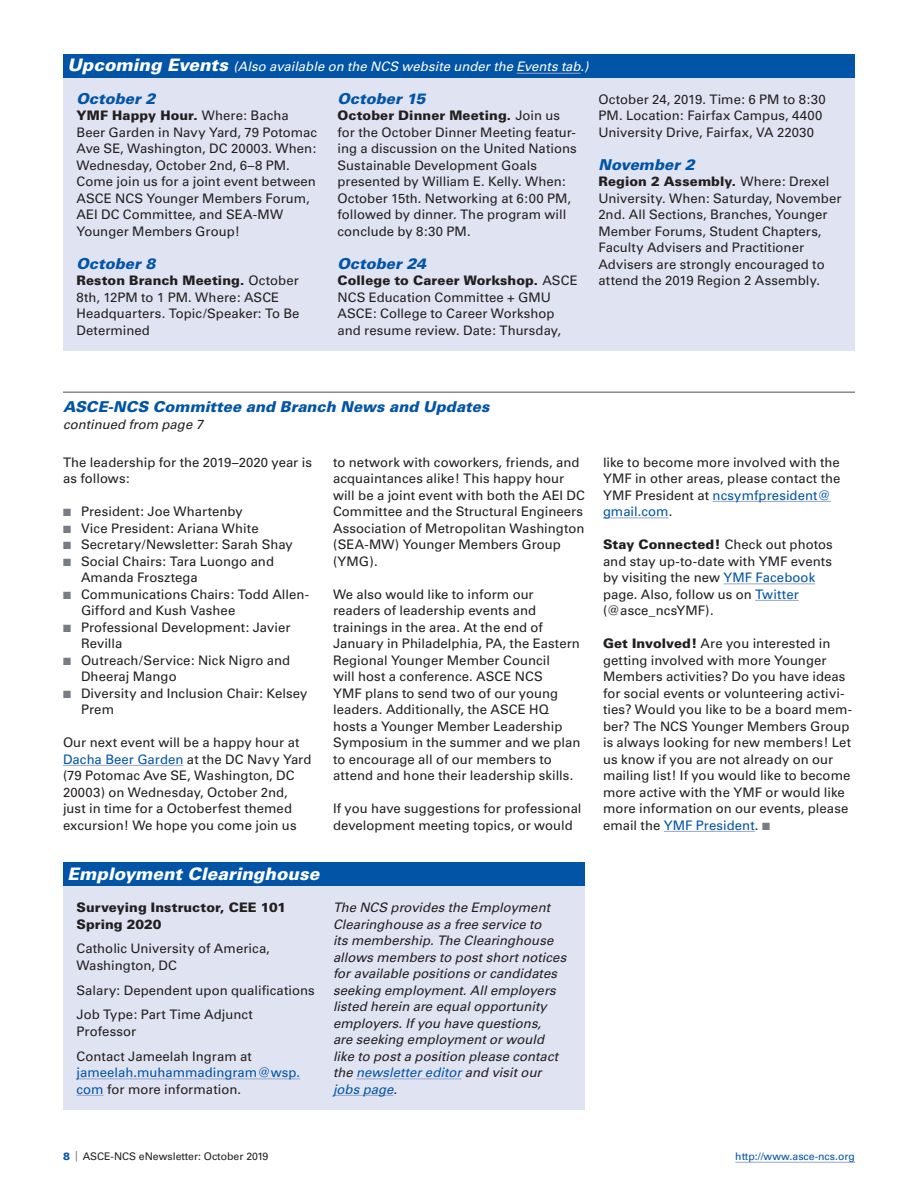
<style>
.page{position:relative;width:918px;height:1188px;background:#fff}
.page>*{position:absolute;margin:0;border:0;box-sizing:border-box;transform-origin:0 0}
.Department_Head{font:italic 900 17.25px "Univers";color:#fff}
.Head_2{font:italic 900 15px "Univers";color:#0154a6}
.Head_2_Rule{font:italic 900 15px "Univers";color:#0154a6}
.Text{font:13.2px/16.5px "Univers";letter-spacing:.005em;color:#231f20}
.Text-2{font:italic 13.2px/16.5px "Univers";color:#231f20}
.Department_Head-2{font:italic 13.2px "Univers";color:#fff}
.Text-3{font:900 13.2px/16.5px "Univers";letter-spacing:.005em;color:#231f20}
.t1{font:10.5px "Univers";color:#231f20}
.t2{font:10.5px "Univers";color:#0154a6}
.s1{font-weight:900;font-size:17.25px}
.s2{font-weight:900}
.s3{color:#787d83}
.s4{color:#0154a6}
.s5{font-weight:900;color:#0154a6}
</style>
<div class="page">
<hr style="left:735px;top:1162px;width:120px;height:1px;background:#98a4d3">
<div style="left:63px;top:54px;width:792px;height:297px;background:#e0e4f2"></div>
<div style="left:63px;top:54px;width:792px;height:24px;background:#0154a6"></div>
<hr style="left:516px;top:73px;width:65px;height:1px;background:#98a4d3">
<div style="left:63px;top:862px;width:522px;height:248px;background:#e0e4f2"></div>
<hr style="left:76px;top:1079px;width:224px;height:1px;background:#98a4d3">
<svg style="left:76px;top:1095px;width:28px;height:1px"></svg>
<hr style="left:356px;top:1079px;width:105px;height:1px;background:#98a4d3">
<hr style="left:333px;top:1095px;width:61px;height:1px;background:#98a4d3">
<div style="left:63px;top:862px;width:522px;height:24px;background:#0154a6"></div>
<hr style="left:63px;top:765px;width:120px;height:1px;background:#98a4d3">
<hr style="left:713px;top:501px;width:118px;height:1px;background:#98a4d3">
<hr style="left:603px;top:518px;width:66px;height:1px;background:#98a4d3">
<hr style="left:723px;top:584px;width:92px;height:1px;background:#98a4d3">
<hr style="left:755px;top:600px;width:44px;height:1px;background:#98a4d3">
<hr style="left:664px;top:831px;width:91px;height:1px;background:#98a4d3">
<hr style="left:63px;top:391px;width:792px;height:2px;background:#87898c">
<p class="Department_Head-2" style="left:68px;top:59px;width:523px"><span class="s1">Upcoming Events</span> (Also available on the NCS website under the Events tab.)</p>
<p class="Head_2" style="left:76px;top:89px;width:80px">October 2</p>
<p class="Text" style="left:76px;top:107px;width:242px"><span class="s2">YMF Happy Hour.</span> Where: Bacha<br>Beer Garden in Navy Yard, 79 Potomac<br>Ave SE, Washington, DC 20003. When:<br>Wednesday, October 2nd, 6–8 PM.<br>Come join us for a joint event between<br>ASCE NCS Younger Members Forum,<br>AEI DC Committee, and SEA-MW<br>Younger Members Group!</p>
<p class="Head_2" style="left:76px;top:254px;width:80px">October 8</p>
<p class="Text" style="left:76px;top:272px;width:225px"><span class="s2">Reston Branch Meeting.</span> October<br>8th, 12PM to 1 PM. Where: ASCE<br>Headquarters. Topic/Speaker: To Be<br>Determined</p>
<p class="Head_2" style="left:338px;top:89px;width:90px">October 15</p>
<p class="Text" style="left:338px;top:107px;width:241px"><span class="s2">October Dinner Meeting.</span> Join us for the October Dinner Meeting featur&shy;ing a discussion on the United Nations Sustainable Development Goals presented by William E. Kelly. When:<br>October 15th. Networking at 6:00 PM, followed by dinner. The program will conclude by 8:30 PM.</p>
<p class="Head_2" style="left:338px;top:254px;width:90px">October 24</p>
<p class="Text" style="left:338px;top:272px;width:242px"><span class="s2">College to Career Workshop.</span> ASCE<br>NCS Education Committee + GMU<br>ASCE: College to Career Workshop and resume review. Date: Thursday,</p>
<p class="Text" style="left:598px;top:91px;width:229px">October 24, 2019. Time: 6 PM to 8:30<br>PM. Location: Fairfax Campus, 4400<br>University Drive, Fairfax, VA 22030</p>
<p class="Head_2" style="left:598px;top:155px;width:98px">November 2</p>
<p class="Text" style="left:598px;top:173px;width:244px"><span class="s2">Region 2 Assembly.</span> Where: Drexel University. When: Saturday, November 2nd. All Sections, Branches, Younger Member Forums, Student Chapters, Faculty Advisers and Practitioner Advisers are strongly encouraged to attend the 2019 Region 2 Assembly.</p>
<p class="Head_2_Rule" style="left:63px;top:398px;width:428px">ASCE-NCS Committee and Branch News and Updates</p>
<p class="Text-2" style="left:63px;top:416px;width:142px">continued from page 7</p>
<p class="Text" style="left:63px;top:454px;width:251px">The leadership for the 2019–2020 year is as follows:</p>
<p class="Text" style="left:63px;top:503px;width:181px"><span class="s3">■</span> President: Joe Whartenby</p>
<p class="Text" style="left:63px;top:520px;width:197px"><span class="s3">■</span> Vice President: Ariana White</p>
<p class="Text" style="left:63px;top:536px;width:231px"><span class="s3">■</span> Secretary/Newsletter: Sarah Shay</p>
<p class="Text" style="left:81px;top:553px;width:195px;text-indent:-18px"><span class="s3">■</span> Social Chairs: Tara Luongo and<br>Amanda Frosztega</p>
<p class="Text" style="left:81px;top:586px;width:230px;text-indent:-18px"><span class="s3">■</span> Communications Chairs: Todd Allen-<br>Gifford and Kush Vashee</p>
<p class="Text" style="left:81px;top:619px;width:211px;text-indent:-18px"><span class="s3">■</span> Professional Development: Javier<br>Revilla</p>
<p class="Text" style="left:81px;top:652px;width:211px;text-indent:-18px"><span class="s3">■</span> Outreach/Service: Nick Nigro and<br>Dheeraj Mango</p>
<p class="Text" style="left:81px;top:685px;width:228px;text-indent:-18px"><span class="s3">■</span> Diversity and Inclusion Chair: Kelsey<br>Prem</p>
<p class="Text" style="left:63px;top:734px;width:250px">Our next event will be a happy hour at <span class="s4">Dacha Beer Garden</span> at the DC Navy Yard (79 Potomac Ave SE, Washington, DC 20003) on Wednesday, October 2nd, just in time for a Octoberfest themed excursion! We hope you come join us</p>
<p class="Text" style="left:333px;top:454px;width:254px">to network with coworkers, friends, and acquaintances alike! This happy hour will be a joint event with both the AEI DC Committee and the Structural Engineers Association of Metropolitan Washington (SEA-MW) Younger Members Group (YMG).</p>
<p class="Text" style="left:333px;top:586px;width:249px">We also would like to inform our readers of leadership events and trainings in the area. At the end of January in Philadelphia, PA, the Eastern Regional Younger Member Council<br>will host a conference. ASCE NCS<br>YMF plans to send two of our young leaders. Additionally, the ASCE HQ hosts a Younger Member Leadership Symposium in the summer and we plan to encourage all of our members to attend and hone their leadership skills.</p>
<p class="Text" style="left:333px;top:800px;width:250px">If you have suggestions for professional development meeting topics, or would</p>
<p class="Department_Head" style="left:68px;top:863px;width:253px">Employment Clearinghouse</p>
<p class="Text-3" style="left:76px;top:899px;width:211px">Surveying Instructor, CEE 101<br>Spring 2020</p>
<p class="Text" style="left:76px;top:940px;width:195px">Catholic University of America,<br>Washington, DC</p>
<p class="Text" style="left:76px;top:982px;width:240px">Salary: Dependent upon qualifications</p>
<p class="Text" style="left:76px;top:1006px;width:178px">Job Type: Part Time Adjunct<br>Professor</p>
<p class="Text" style="left:76px;top:1048px;width:225px">Contact Jameelah Ingram at <span class="s4">jameelah.muhammadingram@wsp. com</span> for more information.</p>
<p class="Text-2" style="left:333px;top:899px;width:235px">The NCS provides the Employment Clearinghouse as a free service to<br>its membership. The Clearinghouse allows members to post short notices for available positions or candidates seeking employment. All employers listed herein are equal opportunity employers. If you have questions,<br>are seeking employment or would like to post a position please contact the <span class="s4">newsletter editor</span> and visit our <span class="s4">jobs page</span>.</p>
<p class="Text" style="left:603px;top:454px;width:239px">like to become more involved with the<br>YMF in other areas, please contact the<br>YMF President at <span class="s4">ncsymfpresident@ gmail.com</span>.</p>
<p class="Text" style="left:603px;top:536px;width:231px"><span class="s2">Stay Connected!</span> Check out photos and stay up-to-date with YMF events by visiting the new <span class="s4">YMF Facebook </span>page. Also, follow us on <span class="s4">Twitter </span>(@asce_ncsYMF).</p>
<p class="Text" style="left:603px;top:635px;width:251px"><span class="s2">Get Involved!</span> Are you interested in getting involved with more Younger Members activities? Do you have ideas for social events or volunteering activi&shy;ties? Would you like to be a board mem&shy;ber? The NCS Younger Members Group is always looking for new members! Let us know if you are not already on our mailing list! If you would like to become more active with the YMF or would like more information on our events, please email the <span class="s4">YMF President</span>. <span class="s3">■</span></p>
<p class="t1" style="left:63px;top:1150px;width:207px"><span class="s5">8</span> <span class="s3">|</span> ASCE-NCS eNewsletter: October 2019</p>
<p class="t2" style="left:735px;top:1150px;width:121px">http://www.asce-ncs.org</p>
</div>
